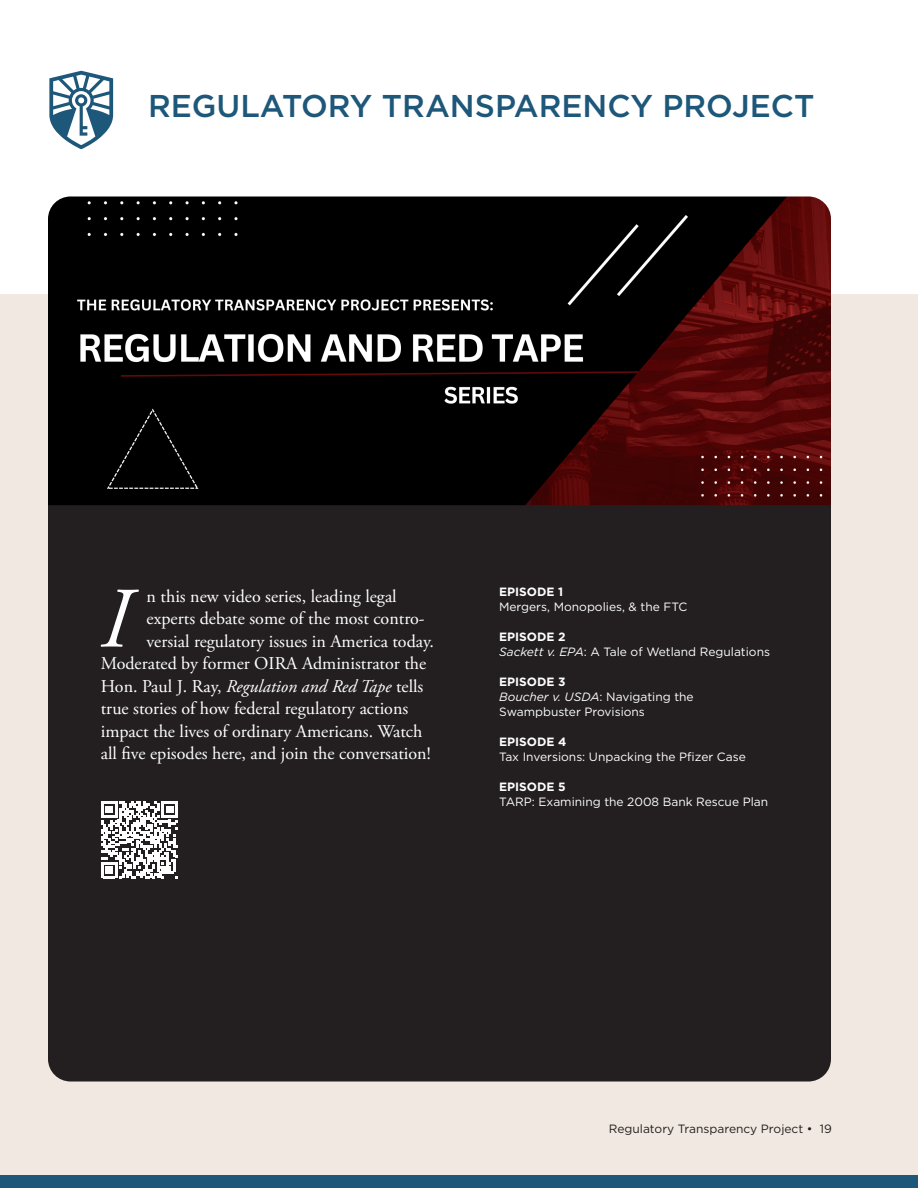
<style>
.page{position:relative;width:918px;height:1188px;background:#fff}
.page>*{position:absolute;margin:0;border:0;box-sizing:border-box;transform-origin:0 0}
.P1{font:italic 85.8px "Adobe Garamond Pro";color:#fff}
.t1{font:500 31.5px "Gotham";color:#1d5779}
.P1-2{font:18px "Adobe Garamond Pro";color:#fff}
.P1-3{font:italic 18px "Adobe Garamond Pro";color:#fff}
.t2{font:12px/15px "Gotham";color:#fff}
.Caption_header{font:700 12px "Gotham";color:#fff}
.t3{font:12px "Gotham";color:#231f20}
.s1{font-style:normal}
.s2{font-style:italic}
</style>
<div class="page">
<div style="left:0;top:1174px;width:918px;height:14px;background:#1d5779"></div>
<div style="left:0;top:294px;width:918px;height:880px;background:#f0e8e1"></div>
<svg style="left:49px;top:71px;width:64px;height:78px"></svg>
<div style="left:48px;top:505px;width:783px;height:577px;background:#231f20"></div>
<img style="left:48px;top:196px;width:783px;height:309px">
<svg style="left:101px;top:801px;width:77px;height:77px;background:#adabac"></svg>
<h1 class="t1" style="left:148px;top:85px;width:668px">REGULATORY TRANSPARENCY PROJECT</h1>
<p class="P1" style="left:100px;top:568px;width:31px">I</p>
<p class="P1-2" style="left:147px;top:585px;width:252px">n this new video series, leading legal</p>
<p class="P1-2" style="left:147px;top:607px;width:280px">experts debate some of the most contro-</p>
<p class="P1-2" style="left:147px;top:630px;width:289px">versial regulatory issues in America today.</p>
<p class="P1-2" style="left:101px;top:652px;width:327px">Moderated by former OIRA Administrator the</p>
<p class="P1-3" style="left:101px;top:675px;width:324px"><span class="s1">Hon. Paul J. Ray,</span> Regulation and Red Tape <span class="s1">tells</span></p>
<p class="P1-2" style="left:101px;top:697px;width:309px">true stories of how federal regulatory actions</p>
<p class="P1-2" style="left:101px;top:720px;width:323px">impact the lives of ordinary Americans. Watch</p>
<p class="P1-2" style="left:101px;top:742px;width:331px">all five episodes here, and join the conversation!</p>
<p class="Caption_header" style="left:499px;top:584px;width:66px">EPISODE 1</p>
<p class="t2" style="left:499px;top:599px;width:190px">Mergers, Monopolies, &amp; the FTC</p>
<p class="Caption_header" style="left:499px;top:629px;width:68px">EPISODE 2</p>
<p class="t2" style="left:499px;top:644px;width:272px"><span class="s2">Sackett v. EPA</span>: A Tale of Wetland Regulations</p>
<p class="Caption_header" style="left:499px;top:674px;width:68px">EPISODE 3</p>
<p class="t2" style="left:499px;top:689px;width:196px"><span class="s2">Boucher v. USDA</span>: Navigating the<br>Swampbuster Provisions</p>
<p class="Caption_header" style="left:499px;top:734px;width:69px">EPISODE 4</p>
<p class="t2" style="left:499px;top:749px;width:248px">Tax Inversions: Unpacking the Pfizer Case</p>
<p class="Caption_header" style="left:499px;top:779px;width:68px">EPISODE 5</p>
<p class="t2" style="left:499px;top:794px;width:271px">TARP: Examining the 2008 Bank Rescue Plan</p>
<p class="t3" style="left:609px;top:1121px;width:224px">Regulatory Transparency Project • 19</p>
</div>
